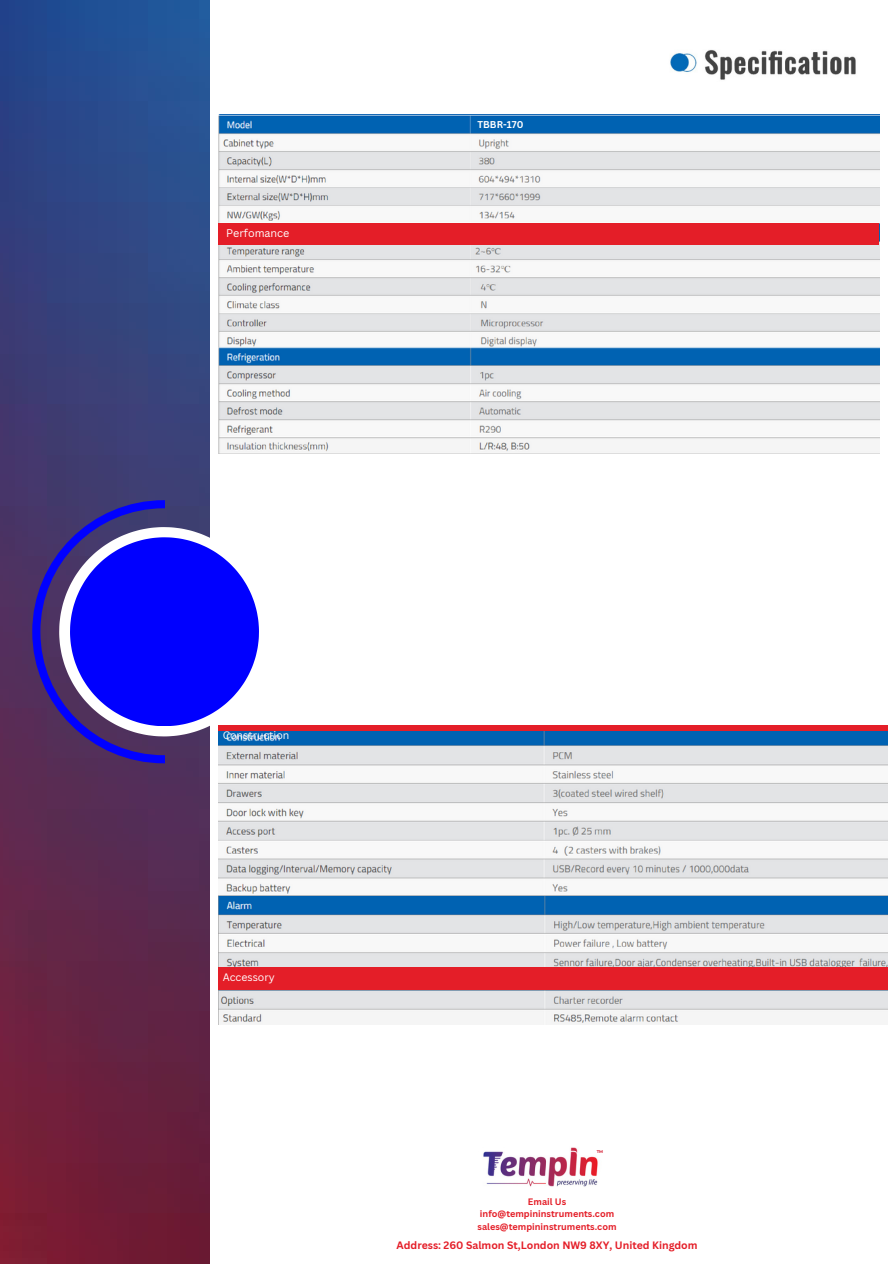
<style>
.page{position:relative;width:894px;height:1264px;background:#fff}
.page>*{position:absolute;margin:0;border:0;box-sizing:border-box;transform-origin:0 0}
.t1{font:10.8px "Canva Sans";color:#fff}
.t2{font:700 10.5px "Canva Sans";color:#e41e28}
.t3{font:10.5px "Canva Sans";color:#fff}
.t4{font:700 9.6px "Canva Sans";color:#fff}
.t5{font:700 9.15px/12.5px "Canva Sans";color:#e41e28;text-align:center}
.t6{font:700 4.05px "Montserrat";color:#d52237}
</style>
<div class="page">
<img style="left:0;top:0;width:209px;height:1263px">
<img style="left:670px;top:50px;width:186px;height:30px">
<svg style="left:32px;top:500px;width:227px;height:263px"></svg>
<div style="left:218px;top:725px;width:669px;height:22px;background:#e41e28"></div>
<img style="left:218px;top:731px;width:668px;height:293px">
<div style="left:218px;top:967px;width:670px;height:22px;background:#e41e28"></div>
<img style="left:483px;top:1147px;width:115px;height:40px">
<img style="left:218px;top:115px;width:661px;height:338px">
<div style="left:218px;top:223px;width:661px;height:21px;background:#e41e28"></div>
<div style="left:477px;top:121px;width:56px;height:9px;background:#0062b2"></div>
<p class="t1" style="left:226px;top:226px;width:65px">Perfomance</p>
<p class="t4" style="left:477px;top:117px;width:47px">TBBR-170</p>
<p class="t3" style="left:223px;top:727px;width:68px">Construction</p>
<p class="t3" style="left:223px;top:969px;width:54px">Accessory</p>
<p class="t6" style="left:596px;top:1149px;width:8px">TM</p>
<p class="t5" style="left:477px;top:1194px;width:140px">Email Us info@tempininstruments.com sales@tempininstruments.com</p>
<p class="t2" style="left:396px;top:1237px;width:302px">Address: 260 Salmon St,London NW9 8XY, United Kingdom</p>
</div>
